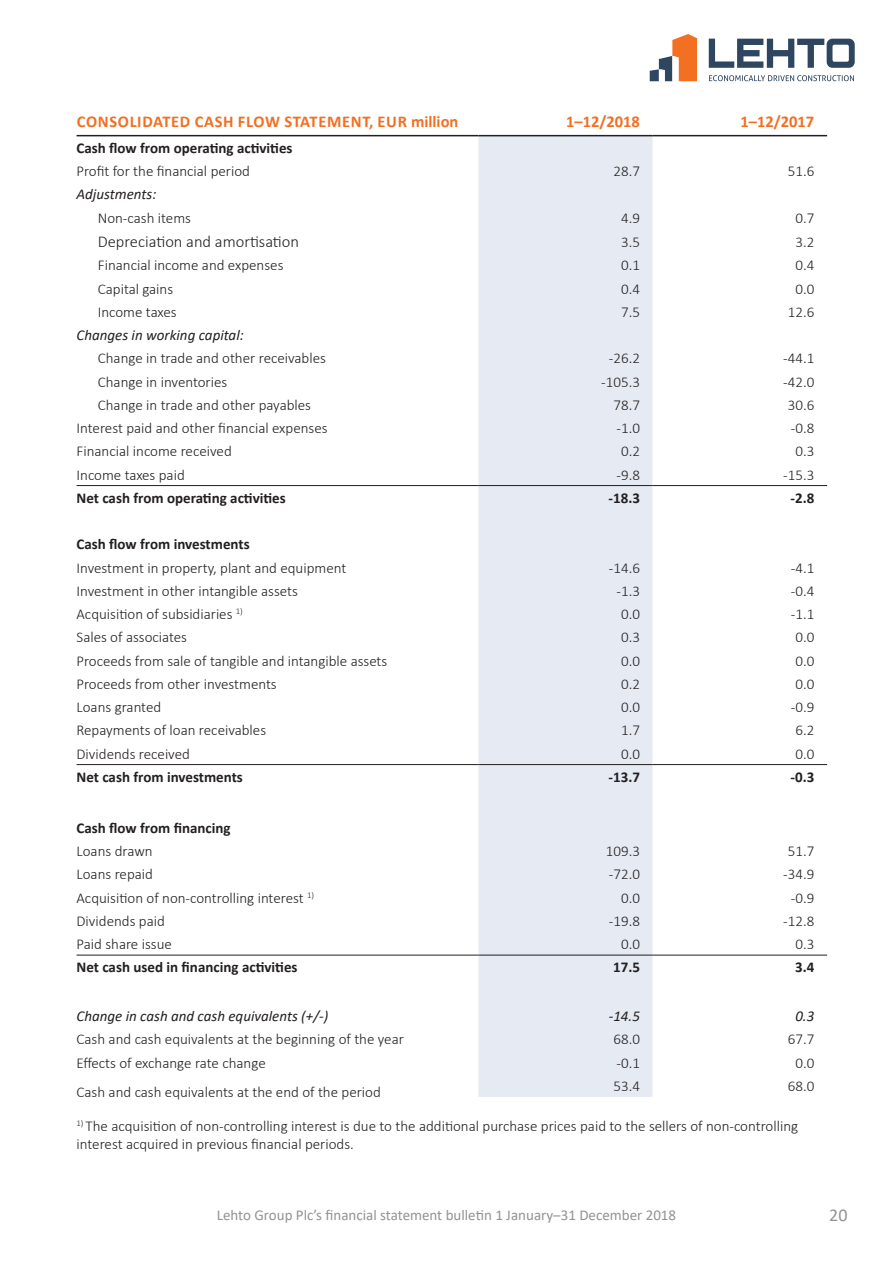
<style>
.page{position:relative;width:893px;height:1263px;background:#fff}
.page>*{position:absolute;margin:0;border:0;box-sizing:border-box;transform-origin:0 0}
.t1{font:18px "Calibri";color:#919396}
.t2{font:700 16.5px "Calibri";letter-spacing:.03em;color:#f36f21}
.t3{font:300 16.5px "Calibri";color:#231f20}
.t4{font:300 15px/18px "Calibri";color:#231f20}
.t5{font:700 15px "Calibri";color:#231f20}
.t6{font:italic 15px "Calibri";color:#231f20}
.t7{font:15px "Calibri";color:#919396}
</style>
<div class="page">
<svg style="left:709px;top:39px;width:146px;height:29px"></svg>
<svg style="left:650px;top:34px;width:47px;height:47px"></svg>
<svg style="left:709px;top:75px;width:145px;height:6px"></svg>
<svg style="left:77px;top:134px;width:750px;height:1px"></svg>
<div style="left:478px;top:136px;width:175px;height:961px;background:#e5eaf3"></div>
<svg style="left:653px;top:136px;width:174px;height:819px"></svg>
<hr style="left:77px;top:955px;width:401px;height:1px;background:#231f20">
<hr style="left:478px;top:955px;width:175px;height:1px;background:#231f20">
<hr style="left:653px;top:955px;width:174px;height:1px;background:#231f20">
<hr style="left:77px;top:764px;width:401px;height:1px;background:#231f20">
<hr style="left:478px;top:764px;width:175px;height:1px;background:#231f20">
<hr style="left:653px;top:764px;width:174px;height:1px;background:#231f20">
<hr style="left:77px;top:485px;width:401px;height:1px;background:#231f20">
<hr style="left:478px;top:485px;width:175px;height:1px;background:#231f20">
<hr style="left:653px;top:485px;width:174px;height:1px;background:#231f20">
<hr style="left:77px;top:135px;width:401px;height:1px;background:#231f20">
<hr style="left:478px;top:135px;width:175px;height:1px;background:#231f20">
<hr style="left:653px;top:135px;width:174px;height:1px;background:#231f20">
<p class="t2" style="left:77px;top:115px;width:383px">CONSOLIDATED CASH FLOW STATEMENT, EUR million</p>
<p class="t2" style="left:566px;top:115px;width:75px">1–12/2018</p>
<p class="t2" style="left:740px;top:115px;width:75px">1–12/2017</p>
<p class="t5" style="left:77px;top:137px;width:218px">Cash flow from operating activities</p>
<p class="t4" style="left:77px;top:162px;width:175px">Profit for the financial period</p>
<p class="t4" style="left:613px;top:162px;width:28px">28.7</p>
<p class="t4" style="left:788px;top:162px;width:28px">51.6</p>
<p class="t6" style="left:77px;top:184px;width:81px">Adjustments:</p>
<p class="t4" style="left:98px;top:209px;width:95px">Non-cash items</p>
<p class="t4" style="left:621px;top:209px;width:20px">4.9</p>
<p class="t4" style="left:795px;top:209px;width:20px">0.7</p>
<p class="t3" style="left:98px;top:231px;width:203px">Depreciation and amortisation</p>
<p class="t4" style="left:621px;top:233px;width:20px">3.5</p>
<p class="t4" style="left:795px;top:233px;width:20px">3.2</p>
<p class="t4" style="left:98px;top:256px;width:187px">Financial income and expenses</p>
<p class="t4" style="left:621px;top:256px;width:20px">0.1</p>
<p class="t4" style="left:795px;top:256px;width:20px">0.4</p>
<p class="t4" style="left:98px;top:279px;width:77px">Capital gains</p>
<p class="t4" style="left:621px;top:279px;width:20px">0.4</p>
<p class="t4" style="left:795px;top:279px;width:20px">0.0</p>
<p class="t4" style="left:98px;top:303px;width:80px">Income taxes</p>
<p class="t4" style="left:621px;top:303px;width:20px">7.5</p>
<p class="t4" style="left:788px;top:303px;width:28px">12.6</p>
<p class="t6" style="left:77px;top:325px;width:169px">Changes in working capital:</p>
<p class="t4" style="left:98px;top:349px;width:230px">Change in trade and other receivables</p>
<p class="t4" style="left:609px;top:349px;width:33px">-26.2</p>
<p class="t4" style="left:783px;top:349px;width:33px">-44.1</p>
<p class="t4" style="left:98px;top:372px;width:131px">Change in inventories</p>
<p class="t4" style="left:601px;top:372px;width:40px">-105.3</p>
<p class="t4" style="left:783px;top:372px;width:33px">-42.0</p>
<p class="t4" style="left:98px;top:396px;width:215px">Change in trade and other payables</p>
<p class="t4" style="left:613px;top:396px;width:28px">78.7</p>
<p class="t4" style="left:788px;top:396px;width:28px">30.6</p>
<p class="t4" style="left:77px;top:419px;width:253px">Interest paid and other financial expenses</p>
<p class="t4" style="left:616px;top:419px;width:25px">-1.0</p>
<p class="t4" style="left:791px;top:419px;width:25px">-0.8</p>
<p class="t4" style="left:77px;top:442px;width:157px">Financial income received</p>
<p class="t4" style="left:621px;top:442px;width:20px">0.2</p>
<p class="t4" style="left:795px;top:442px;width:20px">0.3</p>
<p class="t4" style="left:77px;top:465px;width:110px">Income taxes paid</p>
<p class="t4" style="left:616px;top:465px;width:25px">-9.8</p>
<p class="t4" style="left:783px;top:465px;width:33px">-15.3</p>
<p class="t5" style="left:77px;top:487px;width:211px">Net cash from operating activities</p>
<p class="t5" style="left:609px;top:492px;width:33px">-18.3</p>
<p class="t5" style="left:790px;top:492px;width:25px">-2.8</p>
<p class="t5" style="left:77px;top:534px;width:175px">Cash flow from investments</p>
<p class="t4" style="left:77px;top:558px;width:271px">Investment in property, plant and equipment</p>
<p class="t4" style="left:609px;top:558px;width:33px">-14.6</p>
<p class="t4" style="left:791px;top:558px;width:25px">-4.1</p>
<p class="t4" style="left:77px;top:582px;width:223px">Investment in other intangible assets</p>
<p class="t4" style="left:616px;top:582px;width:25px">-1.3</p>
<p class="t4" style="left:791px;top:582px;width:25px">-0.4</p>
<p class="t4" style="left:77px;top:605px;width:168px">Acquisition of subsidiaries <sup>1)</sup></p>
<p class="t4" style="left:621px;top:605px;width:20px">0.0</p>
<p class="t4" style="left:791px;top:605px;width:25px">-1.1</p>
<p class="t4" style="left:77px;top:628px;width:112px">Sales of associates</p>
<p class="t4" style="left:621px;top:628px;width:20px">0.3</p>
<p class="t4" style="left:795px;top:628px;width:20px">0.0</p>
<p class="t4" style="left:77px;top:651px;width:312px">Proceeds from sale of tangible and intangible assets</p>
<p class="t4" style="left:621px;top:651px;width:20px">0.0</p>
<p class="t4" style="left:795px;top:651px;width:20px">0.0</p>
<p class="t4" style="left:77px;top:675px;width:202px">Proceeds from other investments</p>
<p class="t4" style="left:621px;top:675px;width:20px">0.2</p>
<p class="t4" style="left:795px;top:675px;width:20px">0.0</p>
<p class="t4" style="left:77px;top:698px;width:86px">Loans granted</p>
<p class="t4" style="left:621px;top:698px;width:20px">0.0</p>
<p class="t4" style="left:791px;top:698px;width:25px">-0.9</p>
<p class="t4" style="left:77px;top:721px;width:191px">Repayments of loan receivables</p>
<p class="t4" style="left:621px;top:721px;width:20px">1.7</p>
<p class="t4" style="left:795px;top:721px;width:20px">6.2</p>
<p class="t4" style="left:77px;top:744px;width:115px">Dividends received</p>
<p class="t4" style="left:621px;top:744px;width:20px">0.0</p>
<p class="t4" style="left:795px;top:744px;width:20px">0.0</p>
<p class="t5" style="left:77px;top:766px;width:168px">Net cash from investments</p>
<p class="t5" style="left:609px;top:771px;width:33px">-13.7</p>
<p class="t5" style="left:790px;top:771px;width:25px">-0.3</p>
<p class="t5" style="left:77px;top:817px;width:156px">Cash flow from financing</p>
<p class="t4" style="left:77px;top:842px;width:78px">Loans drawn</p>
<p class="t4" style="left:606px;top:842px;width:36px">109.3</p>
<p class="t4" style="left:788px;top:842px;width:28px">51.7</p>
<p class="t4" style="left:77px;top:865px;width:78px">Loans repaid</p>
<p class="t4" style="left:609px;top:865px;width:33px">-72.0</p>
<p class="t4" style="left:783px;top:865px;width:33px">-34.9</p>
<p class="t4" style="left:77px;top:888px;width:239px">Acquisition of non-controlling interest <sup>1)</sup></p>
<p class="t4" style="left:621px;top:888px;width:20px">0.0</p>
<p class="t4" style="left:791px;top:888px;width:25px">-0.9</p>
<p class="t4" style="left:77px;top:912px;width:90px">Dividends paid</p>
<p class="t4" style="left:609px;top:912px;width:33px">-19.8</p>
<p class="t4" style="left:783px;top:912px;width:33px">-12.8</p>
<p class="t4" style="left:77px;top:935px;width:97px">Paid share issue</p>
<p class="t4" style="left:621px;top:935px;width:20px">0.0</p>
<p class="t4" style="left:795px;top:935px;width:20px">0.3</p>
<p class="t5" style="left:77px;top:957px;width:223px">Net cash used in financing activities</p>
<p class="t5" style="left:613px;top:961px;width:28px">17.5</p>
<p class="t5" style="left:795px;top:961px;width:21px">3.4</p>
<p class="t6" style="left:77px;top:1006px;width:253px">Change in cash and cash equivalents (+/-)</p>
<p class="t6" style="left:609px;top:1011px;width:33px">-14.5</p>
<p class="t6" style="left:795px;top:1011px;width:20px">0.3</p>
<p class="t4" style="left:77px;top:1030px;width:329px">Cash and cash equivalents at the beginning of the year</p>
<p class="t4" style="left:613px;top:1030px;width:28px">68.0</p>
<p class="t4" style="left:788px;top:1030px;width:28px">67.7</p>
<p class="t4" style="left:77px;top:1053px;width:191px">Effects of exchange rate change</p>
<p class="t4" style="left:616px;top:1053px;width:25px">-0.1</p>
<p class="t4" style="left:795px;top:1053px;width:20px">0.0</p>
<p class="t4" style="left:77px;top:1083px;width:306px">Cash and cash equivalents at the end of the period</p>
<p class="t4" style="left:613px;top:1077px;width:28px">53.4</p>
<p class="t4" style="left:788px;top:1077px;width:28px">68.0</p>
<p class="t4" style="left:77px;top:1117px;width:723px"><sup>1)</sup> The acquisition of non-controlling interest is due to the additional purchase prices paid to the sellers of non-controlling interest acquired in previous financial periods.</p>
<p class="t7" style="left:217px;top:1205px;width:461px">Lehto Group Plc’s financial statement bulletin 1 January–31 December 2018</p>
<p class="t1" style="left:829px;top:1208px;width:20px">20</p>
</div>
